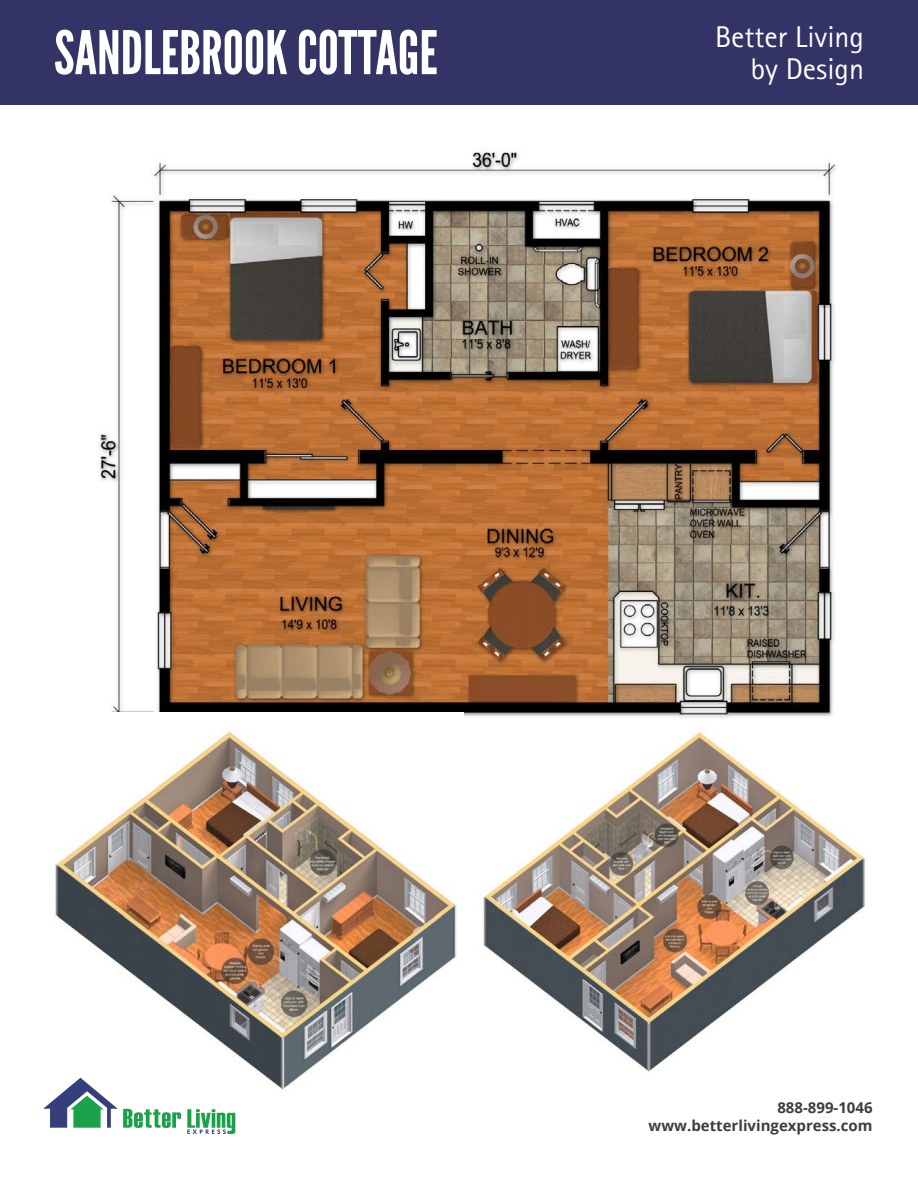
<style>
.page{position:relative;width:918px;height:1188px;background:#fff}
.page>*{position:absolute;margin:0;border:0;box-sizing:border-box;transform-origin:0 0}
.t1{font:60px "League Gothic";color:#fff}
.t2{font:30px "Rotis Sans Serif Std";color:#fff}
.t3{font:700 15px/18px "Open Sans";color:#3e3e3f;text-align:right}
</style>
<div class="page">
<img style="left:65px;top:104px;width:808px;height:615px">
<img style="left:482px;top:728px;width:383px;height:344px">
<img style="left:48px;top:712px;width:415px;height:378px">
<div style="left:0;top:0;width:918px;height:104px;background:#336"></div>
<svg style="left:43px;top:1078px;width:138px;height:50px"></svg>
<svg style="left:187px;top:1109px;width:48px;height:25px"></svg>
<p class="t1" style="left:54px;top:17px;width:385px">SANDLEBROOK COTTAGE</p>
<p class="t2" style="left:715px;top:19px;width:150px">Better Living</p>
<p class="t2" style="left:751px;top:51px;width:115px">by Design</p>
<p class="t3" style="left:649px;top:1098px;width:226px">888-899-1046 www.betterlivingexpress.com</p>
</div>
